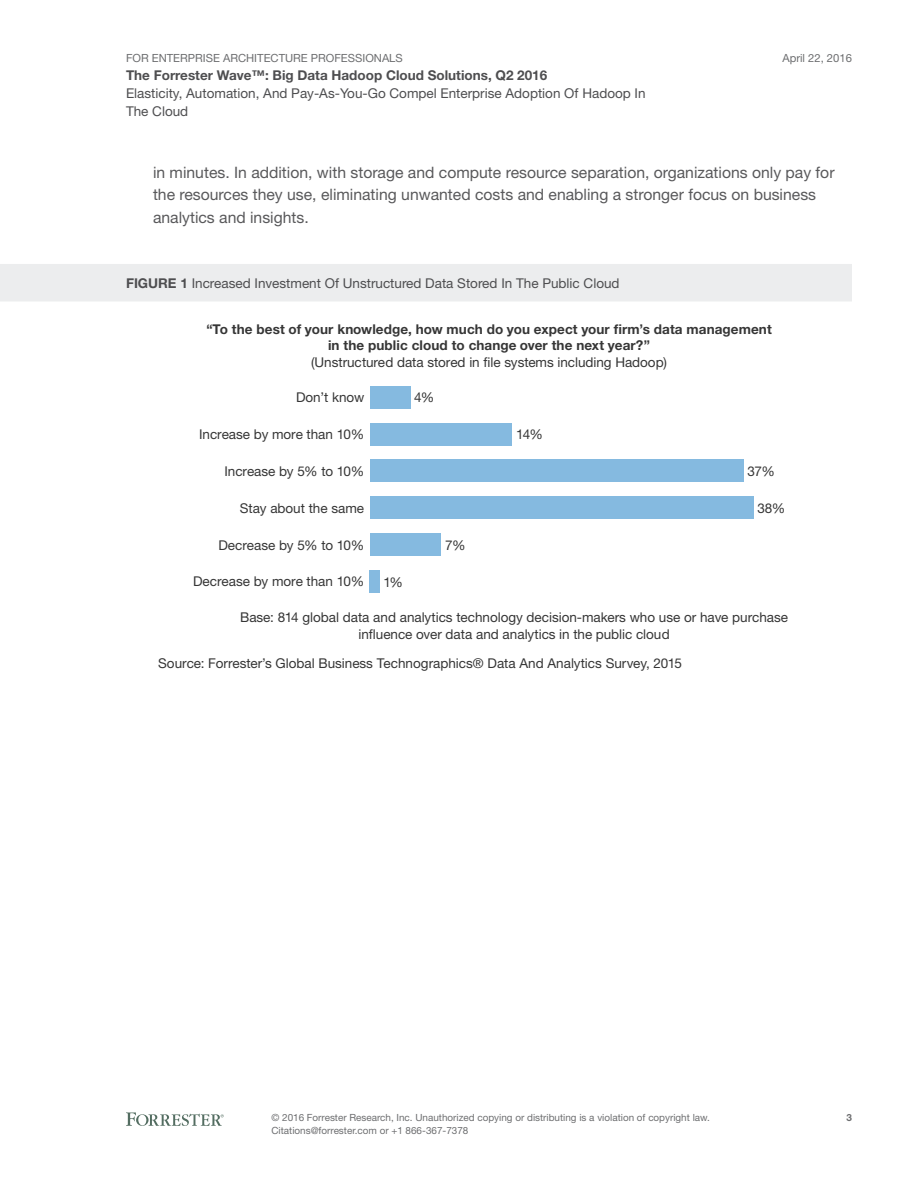
<style>
.page{position:relative;width:918px;height:1188px;background:#fff}
.page>*{position:absolute;margin:0;border:0;box-sizing:border-box;transform-origin:0 0}
.t1{font:15.75px/22.5px "Helvetica Neue LT Std";color:#59595b}
.t2{font:13.5px/16.5px "Helvetica Neue LT Std";color:#363636;text-align:center}
.t3{font:13.5px/18px "Helvetica Neue LT Std";color:#4e4e50}
.t4{font:700 13.5px/16.5px "Helvetica Neue LT Std";letter-spacing:.005em;color:#363636;text-align:center}
.t5{font:700 13.5px "Helvetica Neue LT Std";color:#4e4e50}
.t6{font:11.25px "Helvetica Neue LT Std";color:#6d6e70}
.t7{font:9.9px/12.8px "Helvetica Neue LT Std";color:#6d6e70}
.t8{font:700 9.9px "Helvetica Neue LT Std";color:#6d6e70}
.s1{font-weight:700}
</style>
<div class="page">
<svg style="left:126px;top:1112px;width:98px;height:14px"></svg>
<div style="left:0;top:264px;width:852px;height:37px;background:#ecedee"></div>
<div style="left:370px;top:386px;width:40px;height:22px;background:#85bae0"></div>
<div style="left:370px;top:423px;width:141px;height:22px;background:#85bae0"></div>
<div style="left:370px;top:460px;width:373px;height:22px;background:#85bae0"></div>
<div style="left:370px;top:497px;width:383px;height:22px;background:#85bae0"></div>
<div style="left:370px;top:533px;width:71px;height:23px;background:#85bae0"></div>
<div style="left:370px;top:570px;width:10px;height:22px;background:#85bae0"></div>
<p class="t6" style="left:126px;top:51px;width:278px">FOR ENTERPRISE ARCHITECTURE PROFESSIONALS</p>
<p class="t5" style="left:126px;top:67px;width:423px">The Forrester Wave™: Big Data Hadoop Cloud Solutions, Q2 2016</p>
<p class="t3" style="left:126px;top:84px;width:521px">Elasticity, Automation, And Pay-As-You-Go Compel Enterprise Adoption Of Hadoop In<br>The Cloud</p>
<p class="t6" style="left:782px;top:51px;width:71px">April 22, 2016</p>
<p class="t1" style="left:153px;top:161px;width:683px">in minutes. In addition, with storage and compute resource separation, organizations only pay for the resources they use, eliminating unwanted costs and enabling a stronger focus on business analytics and insights.</p>
<p class="t3" style="left:126px;top:274px;width:495px"><span class="s1">FIGURE 1</span> Increased Investment Of Unstructured Data Stored In The Public Cloud</p>
<p class="t4" style="left:206px;top:320px;width:567px">“To the best of your knowledge, how much do you expect your firm’s data management in the public cloud to change over the next year?”</p>
<p class="t2" style="left:311px;top:354px;width:357px">(Unstructured data stored in file systems including Hadoop)</p>
<p class="t2" style="left:296px;top:389px;width:70px">Don’t know</p>
<p class="t2" style="left:414px;top:389px;width:22px">4%</p>
<p class="t2" style="left:199px;top:426px;width:167px">Increase by more than 10%</p>
<p class="t2" style="left:516px;top:426px;width:28px">14%</p>
<p class="t2" style="left:224px;top:463px;width:141px">Increase by 5% to 10%</p>
<p class="t2" style="left:748px;top:463px;width:29px">37%</p>
<p class="t2" style="left:240px;top:499px;width:126px">Stay about the same</p>
<p class="t2" style="left:757px;top:500px;width:29px">38%</p>
<p class="t2" style="left:218px;top:536px;width:147px">Decrease by 5% to 10%</p>
<p class="t2" style="left:445px;top:536px;width:22px">7%</p>
<p class="t2" style="left:193px;top:573px;width:173px">Decrease by more than 10%</p>
<p class="t2" style="left:383px;top:573px;width:21px">1%</p>
<p class="t2" style="left:240px;top:609px;width:549px">Base: 814 global data and analytics technology decision-makers who use or have purchase influence over data and analytics in the public cloud</p>
<p class="t2" style="left:158px;top:654px;width:525px">Source: Forrester’s Global Business Technographics® Data And Analytics Survey, 2015</p>
<p class="t7" style="left:272px;top:1111px;width:440px">© 2016 Forrester Research, Inc. Unauthorized copying or distributing is a violation of copyright law.<br>Citations@forrester.com or +1 866-367-7378</p>
<p class="t8" style="left:846px;top:1112px;width:7px">3</p>
</div>
